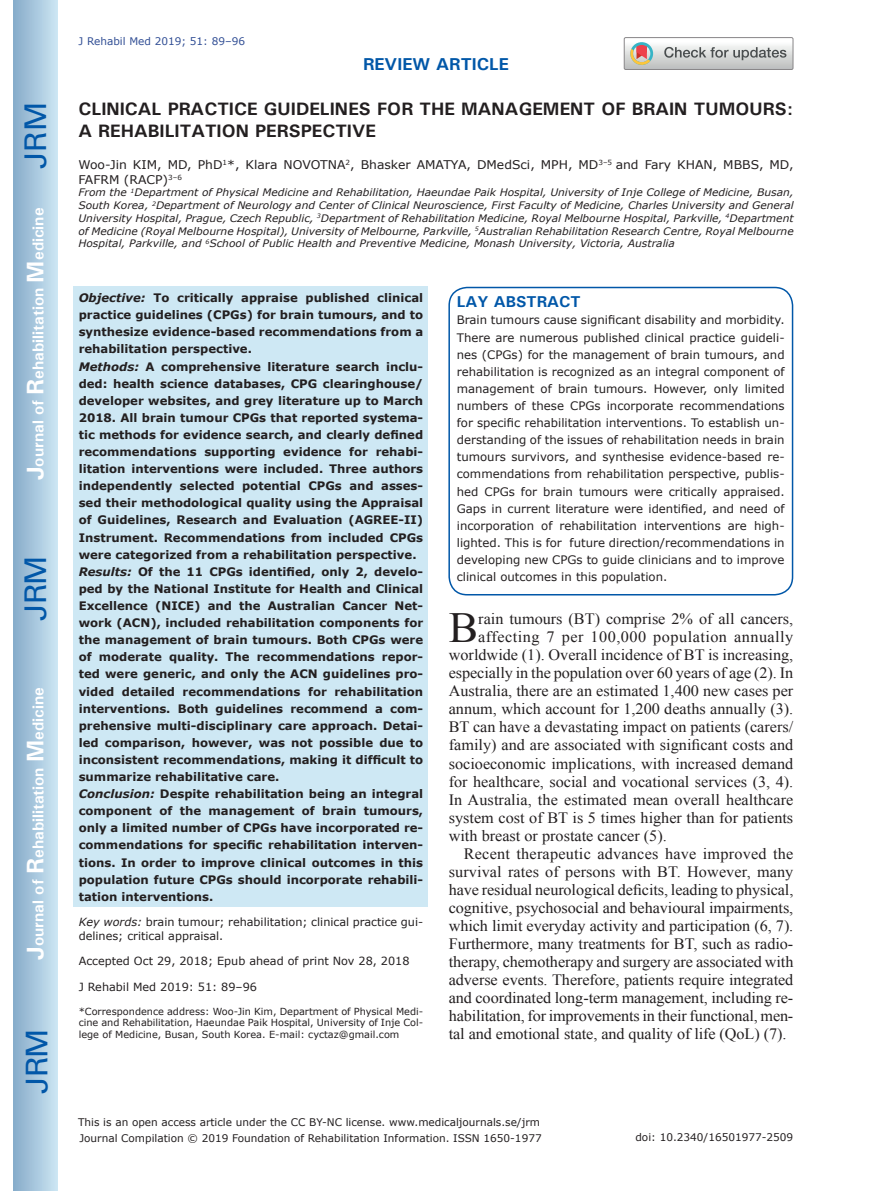
<style>
.page{position:relative;width:872px;height:1191px;background:#fff}
.page>*{position:absolute;margin:0;border:0;box-sizing:border-box;transform-origin:0 0}
.t1{font:42.9px "Times New Roman";color:#231f20}
.t2{font:30px "Univers";letter-spacing:-.03em;color:#0157a8}
.t3{font:700 18px/21.6px "Univers";color:#231f20}
.t4{font:700 17.25px "Univers";color:#0157a8}
.t5{font:15.75px "Times New Roman";color:#231f20}
.t6{font:700 15.75px "Univers";color:#fff}
.t7{font:15.75px "Times New Roman";letter-spacing:.03em;color:#231f20}
.t8{font:700 15.75px "Univers";color:#0157a8}
.t9{font:12px/14.4px "Verdana";color:#231f20}
.t10{font:700 11.7px/17.1px "Verdana";color:#231f20}
.t11{font:11.7px/17.1px "Verdana";color:#231f20;text-align:justify}
.t12{font:11.25px/13.5px "Verdana";color:#231f20}
.t13{font:10.5px "Verdana";color:#231f20}
.t14{font:10.5px "Verdana";color:#324f95}
.t15{font:italic 10.35px/12.8px "Verdana";color:#231f20;text-align:justify}
.t16{font:9.75px/11.7px "Verdana";color:#231f20;text-align:justify}
.s1{font-size:24px}
.s2{font-style:italic}
</style>
<div class="page">
<div style="left:14px;top:0;width:43px;height:1191px;background:linear-gradient(to right,#88acca,#cbe5f2)"></div>
<div style="left:624px;top:37px;width:169px;height:33px;border:1px solid #888688;border-radius:2px"></div>
<svg style="left:624px;top:38px;width:169px;height:32px"></svg>
<div style="left:74px;top:286px;width:354px;height:621px;background:#cee8f4"></div>
<div style="left:448px;top:287px;width:345px;height:308px;border:2px solid #0157a8;border-radius:18px"></div>
<h2 class="t2" style="left:18px;top:169px;width:68px;rotate:-90deg">JRM</h2>
<h3 class="t6" style="left:28px;top:480px;width:274px;rotate:-90deg"><span class="s1">J</span>ournal of <span class="s1">R</span>ehabilitation <span class="s1">M</span>edicine</h3>
<h2 class="t2" style="left:18px;top:620px;width:67px;rotate:-90deg">JRM</h2>
<h3 class="t6" style="left:28px;top:959px;width:274px;rotate:-90deg"><span class="s1">J</span>ournal of <span class="s1">R</span>ehabilitation <span class="s1">M</span>edicine</h3>
<h2 class="t2" style="left:19px;top:1093px;width:67px;rotate:-90deg">JRM</h2>
<p class="t14" style="left:79px;top:34px;width:168px">J Rehabil Med 2019; 51: 89–96</p>
<h3 class="t4" style="left:363px;top:53px;width:147px">REVIEW ARTICLE</h3>
<h3 class="t3" style="left:78px;top:98px;width:716px">CLINICAL PRACTICE GUIDELINES FOR THE MANAGEMENT OF BRAIN TUMOURS:<br>A REHABILITATION PERSPECTIVE</h3>
<p class="t9" style="left:78px;top:157px;width:716px">Woo-Jin KIM, MD, PhD<sup>1</sup>*, Klara NOVOTNA<sup>2</sup>, Bhasker AMATYA, DMedSci, MPH, MD<sup>3–5</sup> and Fary KHAN, MBBS, MD,<br>FAFRM (RACP)<sup>3–6</sup></p>
<p class="t15" style="left:78px;top:186px;width:716px">From the <sup>1</sup>Department of Physical Medicine and Rehabilitation, Haeundae Paik Hospital, University of Inje College of Medicine, Busan, South Korea, <sup>2</sup>Department of Neurology and Center of Clinical Neuroscience, First Faculty of Medicine, Charles University and General University Hospital, Prague, Czech Republic, <sup>3</sup>Department of Rehabilitation Medicine, Royal Melbourne Hospital, Parkville, <sup>4</sup>Department of Medicine (Royal Melbourne Hospital), University of Melbourne, Parkville, <sup>5</sup>Australian Rehabilitation Research Centre, Royal Melbourne Hospital, Parkville, and <sup>6</sup>School of Public Health and Preventive Medicine, Monash University, Victoria, Australia</p>
<p class="t10" style="left:79px;top:289px;width:346px"><span class="s2">Objective:</span> To critically appraise published clinical practice guidelines (CPGs) for brain tumours, and to synthesize evidence-based recommendations from a rehabilitation perspective.<br><span class="s2">Methods:</span> A comprehensive literature search inclu&shy;ded: health science databases, CPG clearinghouse/ developer websites, and grey literature up to March 2018. All brain tumour CPGs that reported systema&shy;tic methods for evidence search, and clearly defined recommendations supporting evidence for rehabi&shy;litation interventions were included. Three authors independently selected potential CPGs and asses&shy;sed their methodological quality using the Appraisal of Guidelines, Research and Evaluation (AGREE-II)<br>Instrument. Recommendations from included CPGs were categorized from a rehabilitation perspective.<br><span class="s2">Results:</span> Of the 11 CPGs identified, only 2, develo&shy;ped by the National Institute for Health and Clinical Excellence (NICE) and the Australian Cancer Net&shy;work (ACN), included rehabilitation components for the management of brain tumours. Both CPGs were of moderate quality. The recommendations repor&shy;ted were generic, and only the ACN guidelines pro&shy;vided detailed recommendations for rehabilitation interventions. Both guidelines recommend a com&shy;prehensive multi-disciplinary care approach. Detai&shy;led comparison, however, was not possible due to inconsistent recommendations, making it difficult to summarize rehabilitative care.<br><span class="s2">Conclusion:</span> Despite rehabilitation being an integral component of the management of brain tumours, only a limited number of CPGs have incorporated re&shy;commendations for specific rehabilitation interven&shy;tions. In order to improve clinical outcomes in this population future CPGs should incorporate rehabili&shy;tation interventions.</p>
<p class="t12" style="left:79px;top:915px;width:346px"><span class="s2">Key words:</span> brain tumour; rehabilitation; clinical practice gui&shy;delines; critical appraisal.</p>
<p class="t12" style="left:79px;top:954px;width:332px">Accepted Oct 29, 2018; Epub ahead of print Nov 28, 2018</p>
<p class="t12" style="left:79px;top:980px;width:180px">J Rehabil Med 2019: 51: 89–96</p>
<p class="t16" style="left:79px;top:1005px;width:346px">*Correspondence address: Woo-Jin Kim, Department of Physical Medi&shy;cine and Rehabilitation, Haeundae Paik Hospital, University of Inje Col&shy;lege of Medicine, Busan, South Korea. E-mail: cyctaz@gmail.com</p>
<h3 class="t8" style="left:457px;top:292px;width:125px">LAY ABSTRACT</h3>
<p class="t11" style="left:457px;top:311px;width:329px">Brain tumours cause significant disability and morbidity.<br>There are numerous published clinical practice guideli&shy;nes (CPGs) for the management of brain tumours, and rehabilitation is recognized as an integral component of management of brain tumours. However, only limited numbers of these CPGs incorporate recommendations for specific rehabilitation interventions. To establish un&shy;derstanding of the issues of rehabilitation needs in brain tumours survivors, and synthesise evidence-based re&shy;commendations from rehabilitation perspective, publis&shy;hed CPGs for brain tumours were critically appraised.<br>Gaps in current literature were identified, and need of incorporation of rehabilitation interventions are high&shy;lighted. This is for future direction/recommendations in developing new CPGs to guide clinicians and to improve clinical outcomes in this population.</p>
<h1 class="t1" style="left:449px;top:599px;width:31px">B</h1>
<h3 class="t5" style="left:478px;top:608px;width:316px">rain tumours (BT) comprise 2% of all cancers,</h3>
<h3 class="t7" style="left:478px;top:626px;width:317px">affecting 7 per 100,000 population annually</h3>
<h3 class="t5" style="left:449px;top:644px;width:346px">worldwide (1). Overall incidence of BT is increasing,</h3>
<h3 class="t5" style="left:449px;top:662px;width:346px">especially in the population over 60 years of age (2). In</h3>
<h3 class="t5" style="left:449px;top:680px;width:346px">Australia, there are an estimated 1,400 new cases per</h3>
<h3 class="t5" style="left:449px;top:698px;width:346px">annum, which account for 1,200 deaths annually (3).</h3>
<h3 class="t5" style="left:449px;top:716px;width:346px">BT can have a devastating impact on patients (carers/</h3>
<h3 class="t5" style="left:449px;top:734px;width:346px">family) and are associated with significant costs and</h3>
<h3 class="t5" style="left:449px;top:752px;width:346px">socioeconomic implications, with increased demand</h3>
<h3 class="t5" style="left:449px;top:770px;width:346px">for healthcare, social and vocational services (3, 4).</h3>
<h3 class="t5" style="left:449px;top:788px;width:346px">In Australia, the estimated mean overall healthcare</h3>
<h3 class="t5" style="left:449px;top:806px;width:346px">system cost of BT is 5 times higher than for patients</h3>
<h3 class="t5" style="left:449px;top:824px;width:220px">with breast or prostate cancer (5).</h3>
<h3 class="t5" style="left:464px;top:842px;width:331px">Recent therapeutic advances have improved the</h3>
<h3 class="t5" style="left:449px;top:860px;width:346px">survival rates of persons with BT. However, many</h3>
<h3 class="t5" style="left:449px;top:878px;width:346px">have residual neurological deficits, leading to physical,</h3>
<h3 class="t5" style="left:449px;top:896px;width:346px">cognitive, psychosocial and behavioural impairments,</h3>
<h3 class="t5" style="left:449px;top:914px;width:346px">which limit everyday activity and participation (6, 7).</h3>
<h3 class="t5" style="left:449px;top:932px;width:346px">Furthermore, many treatments for BT, such as radio-</h3>
<h3 class="t5" style="left:449px;top:950px;width:346px">therapy, chemotherapy and surgery are associated with</h3>
<h3 class="t5" style="left:449px;top:968px;width:346px">adverse events. Therefore, patients require integrated</h3>
<h3 class="t5" style="left:449px;top:986px;width:346px">and coordinated long-term management, including re-</h3>
<h3 class="t5" style="left:449px;top:1004px;width:346px">habilitation, for improvements in their functional, men-</h3>
<h3 class="t5" style="left:449px;top:1022px;width:339px">tal and emotional state, and quality of life (QoL) (7).</h3>
<p class="t13" style="left:78px;top:1114px;width:463px">This is an open access article under the CC BY-NC license. www.medicaljournals.se/jrm</p>
<p class="t13" style="left:79px;top:1130px;width:464px">Journal Compilation © 2019 Foundation of Rehabilitation Information. ISSN 1650-1977</p>
<p class="t13" style="left:635px;top:1130px;width:159px">doi: 10.2340/16501977-2509</p>
</div>
